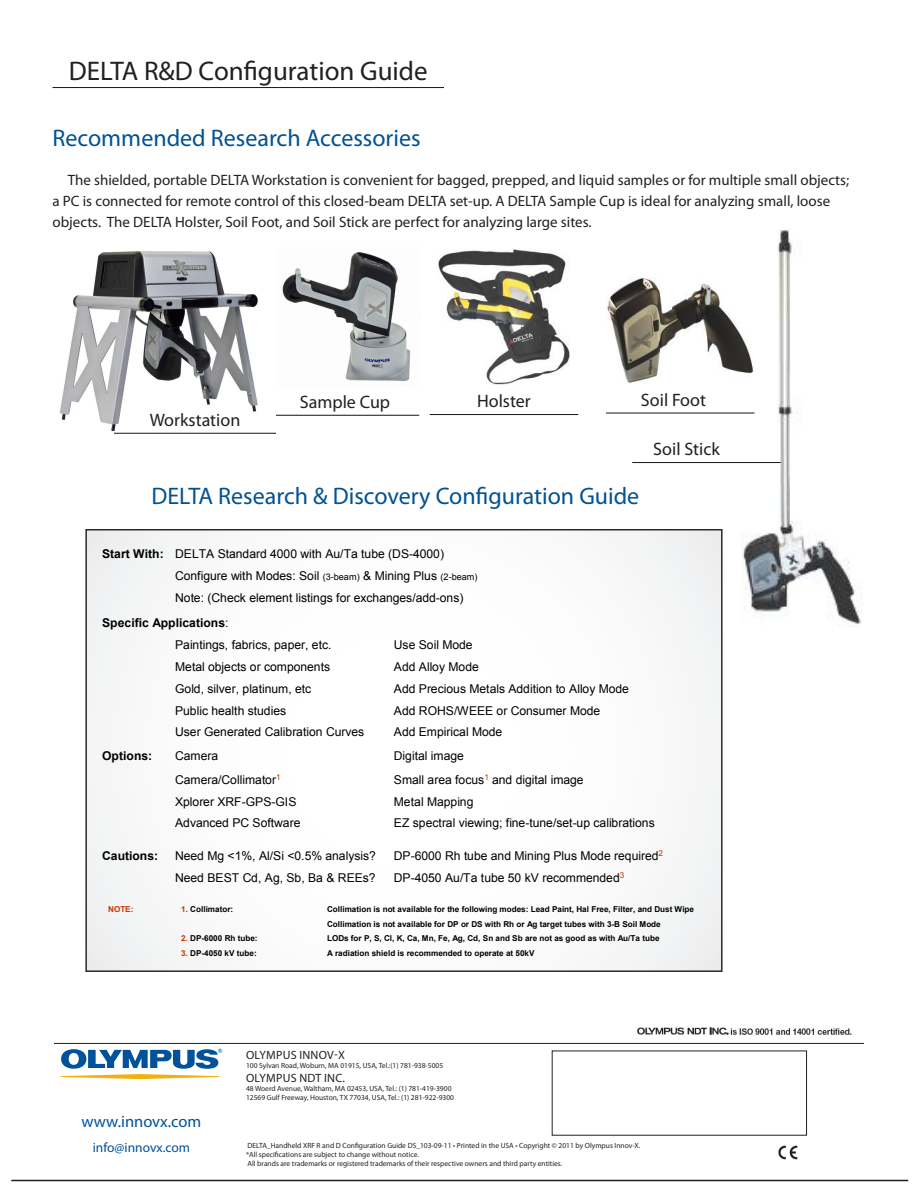
<style>
.page{position:relative;width:918px;height:1188px;background:#fff}
.page>*{position:absolute;margin:0;border:0;box-sizing:border-box;transform-origin:0 0}
.Template_Title_0{font:27px "Myriad Pro";color:#231f20}
.Titles_Title_2_2935{font:24px "Myriad Pro";color:#005294}
.Template_Title_0-2{font:18px "Myriad Pro";color:#231f20}
.t1{font:16.5px "Myriad Pro";color:#01529a}
.Text{font:15px/21px "Myriad Pro";color:#231f20}
.t2{font:13.5px "Myriad Pro";color:#01529a}
.t3{font:12.15px/21.9px "Arial";color:#000}
.t4{font:700 12.15px "Arial";color:#000}
.Template_Address_01{font:12px "Myriad Pro";letter-spacing:.02em;color:#231f20}
.t5{font:700 8.1px/14.7px "Arial";color:#000}
.t6{font:700 8.1px "Arial";color:#c30}
.Template_Trademarks{font:7.5px "Myriad Pro";color:#231f20}
.Template_Address_02{font:7.5px "Myriad Pro";color:#231f20}
.s1{font-weight:700}
.s2{font-size:9.15px}
.s3{color:#c30}
</style>
<div class="page">
<img style="left:438px;top:249px;width:132px;height:136px">
<img style="left:741px;top:229px;width:122px;height:398px">
<img style="left:607px;top:278px;width:147px;height:105px">
<hr style="left:52px;top:87px;width:392px;height:1px;background:#231f20">
<hr style="left:276px;top:415px;width:143px;height:1px;background:#231f20">
<hr style="left:430px;top:414px;width:148px;height:1px;background:#231f20">
<hr style="left:606px;top:412px;width:148px;height:2px;background:#231f20">
<hr style="left:632px;top:462px;width:149px;height:1px;background:#231f20">
<hr style="left:11px;top:1180px;width:897px;height:1px;background:#231f20">
<svg style="left:61px;top:1049px;width:161px;height:30px"></svg>
<hr style="left:54px;top:1043px;width:810px;height:1px;background:#231f20">
<img style="left:637px;top:1027px;width:215px;height:8px">
<img style="left:778px;top:1145px;width:20px;height:15px">
<img style="left:60px;top:251px;width:198px;height:181px">
<hr style="left:114px;top:433px;width:162px;height:1px;background:#231f20">
<img style="left:282px;top:252px;width:129px;height:129px">
<p class="Template_Title_0" style="left:69px;top:55px;width:32px">DELTA</p>
<p class="Template_Title_0" style="left:144px;top:55px;width:285px">R&amp;D Configuration Guide</p>
<p class="Titles_Title_2_2935" style="left:52px;top:123px;width:370px">Recommended Research Accessories</p>
<p class="Text" style="left:68px;top:169px;width:161px">The shielded, portable DELTA</p>
<p class="Text" style="left:52px;top:169px;width:798px;text-indent:199px">Workstation is convenient for bagged, prepped, and liquid samples or for multiple small objects; a PC is connected for remote control of this closed-beam DELTA</p>
<p class="Text" style="left:450px;top:190px;width:76px">set-up. A DELTA</p>
<p class="Text" style="left:550px;top:190px;width:282px">Sample Cup is ideal for analyzing small, loose</p>
<p class="Text" style="left:52px;top:211px;width:99px">objects. The DELTA</p>
<p class="Text" style="left:175px;top:211px;width:418px">Holster, Soil Foot, and Soil Stick are perfect for analyzing large sites.</p>
<p class="Template_Title_0-2" style="left:150px;top:409px;width:92px">Workstation</p>
<p class="Template_Title_0-2" style="left:300px;top:391px;width:92px">Sample Cup</p>
<p class="Template_Title_0-2" style="left:477px;top:390px;width:55px">Holster</p>
<p class="Template_Title_0-2" style="left:641px;top:389px;width:67px">Soil Foot</p>
<p class="Template_Title_0-2" style="left:653px;top:438px;width:68px">Soil Stick</p>
<p class="Titles_Title_2_2935" style="left:151px;top:481px;width:28px">DELTA</p>
<p class="Titles_Title_2_2935" style="left:218px;top:481px;width:422px">Research &amp; Discovery Configuration Guide</p>
<p class="t3" style="left:175px;top:543px;width:304px;text-indent:-73px"><span class="s1">Start With:</span> DELTA Standard 4000 with Au/Ta tube (DS-4000)<br>Configure with Modes: Soil <span class="s2">(3-beam)</span> &amp; Mining Plus <span class="s2">(2-beam)<br></span>Note: (Check element listings for exchanges/add-ons)</p>
<p class="t3" style="left:175px;top:612px;width:158px;text-indent:-73px"><span class="s1">Specific Applications</span>:<br>Paintings, fabrics, paper, etc.</p>
<p class="t3" style="left:394px;top:634px;width:80px">Use Soil Mode</p>
<p class="t3" style="left:175px;top:656px;width:157px">Metal objects or components</p>
<p class="t3" style="left:394px;top:656px;width:86px">Add Alloy Mode</p>
<p class="t3" style="left:175px;top:678px;width:138px">Gold, silver, platinum, etc</p>
<p class="t3" style="left:394px;top:678px;width:237px">Add Precious Metals Addition to Alloy Mode</p>
<p class="t3" style="left:175px;top:700px;width:113px">Public health studies</p>
<p class="t3" style="left:394px;top:700px;width:208px">Add ROHS/WEEE or Consumer Mode</p>
<p class="t3" style="left:175px;top:721px;width:191px">User Generated Calibration Curves</p>
<p class="t3" style="left:394px;top:721px;width:110px">Add Empirical Mode</p>
<p class="t4" style="left:102px;top:748px;width:52px">Options:</p>
<p class="t3" style="left:175px;top:745px;width:45px">Camera</p>
<p class="t3" style="left:394px;top:745px;width:71px">Digital image</p>
<p class="t3" style="left:175px;top:769px;width:107px">Camera/Collimator<sup>1</sup></p>
<p class="t3" style="left:394px;top:769px;width:191px">Small area focus<sup>1</sup> and digital image</p>
<p class="t3" style="left:175px;top:791px;width:123px">Xplorer XRF-GPS-GIS</p>
<p class="t3" style="left:394px;top:791px;width:81px">Metal Mapping</p>
<p class="t3" style="left:175px;top:812px;width:127px">Advanced PC Software</p>
<p class="t3" style="left:394px;top:812px;width:262px">EZ spectral viewing; fine-tune/set-up calibrations</p>
<p class="t4" style="left:102px;top:848px;width:58px">Cautions:</p>
<p class="t3" style="left:175px;top:845px;width:202px">Need Mg &lt;1%, Al/Si &lt;0.5% analysis?</p>
<p class="t3" style="left:394px;top:845px;width:271px">DP-6000 Rh tube and Mining Plus Mode required<sup>2</sup></p>
<p class="t3" style="left:175px;top:867px;width:202px">Need BEST Cd, Ag, Sb, Ba &amp; REEs?</p>
<p class="t3" style="left:394px;top:867px;width:232px">DP-4050 Au/Ta tube 50 kV recommended<sup>3</sup></p>
<p class="t6" style="left:108px;top:904px;width:27px">NOTE:</p>
<p class="t5" style="left:181px;top:902px;width:53px"><span class="s3">1.</span> Collimator:</p>
<p class="t5" style="left:327px;top:902px;width:369px">Collimation is not available for the following modes: Lead Paint, Hal Free, Filter, and Dust Wipe<br>Collimation is not available for DP or DS with Rh or Ag target tubes with 3-B Soil Mode</p>
<p class="t5" style="left:181px;top:931px;width:78px"><span class="s3">2.</span> DP-6000 Rh tube:</p>
<p class="t5" style="left:327px;top:931px;width:334px">LODs for P, S, Cl, K, Ca, Mn, Fe, Ag, Cd, Sn and Sb are not as good as with Au/Ta tube</p>
<p class="t5" style="left:181px;top:946px;width:77px"><span class="s3">3.</span> DP-4050 kV tube:</p>
<p class="t5" style="left:327px;top:946px;width:209px">A radiation shield is recommended to operate at 50kV</p>
<p class="t1" style="left:82px;top:1111px;width:121px">www.innovx.com</p>
<p class="t2" style="left:93px;top:1139px;width:99px">info@innovx.com</p>
<p class="Template_Address_01" style="left:246px;top:1048px;width:22px">Olymp</p>
<p class="Template_Address_01" style="left:283px;top:1048px;width:64px">us Innov-X</p>
<p class="Template_Address_02" style="left:246px;top:1061px;width:199px">100 Sylvan Road, Woburn, MA 01915, USA, Tel.:(1) 781-938-5005</p>
<p class="Template_Address_01" style="left:246px;top:1071px;width:22px">Olymp</p>
<p class="Template_Address_01" style="left:283px;top:1071px;width:64px">us NDT Inc.</p>
<p class="Template_Address_02" style="left:246px;top:1084px;width:207px">48 Woerd Avenue, Waltham, MA 02453, USA, Tel.: (1) 781-419-3900</p>
<p class="Template_Address_02" style="left:246px;top:1093px;width:210px">12569 Gulf Freeway, Houston, TX 77034, USA, Tel.: (1) 281-922-9300</p>
<p class="Template_Trademarks" style="left:248px;top:1141px;width:394px">DELTA_Handheld XRF R and D Configuration Guide DS_103-09-11 • Printed in the USA • Copyright © 2011 by Olympus Innov-X.</p>
<p class="Template_Trademarks" style="left:246px;top:1150px;width:174px">*All specifications are subject to change without notice.</p>
<p class="Template_Trademarks" style="left:248px;top:1159px;width:316px">All brands are trademarks or registered trademarks of their respective owners and third party entities.</p>
</div>
